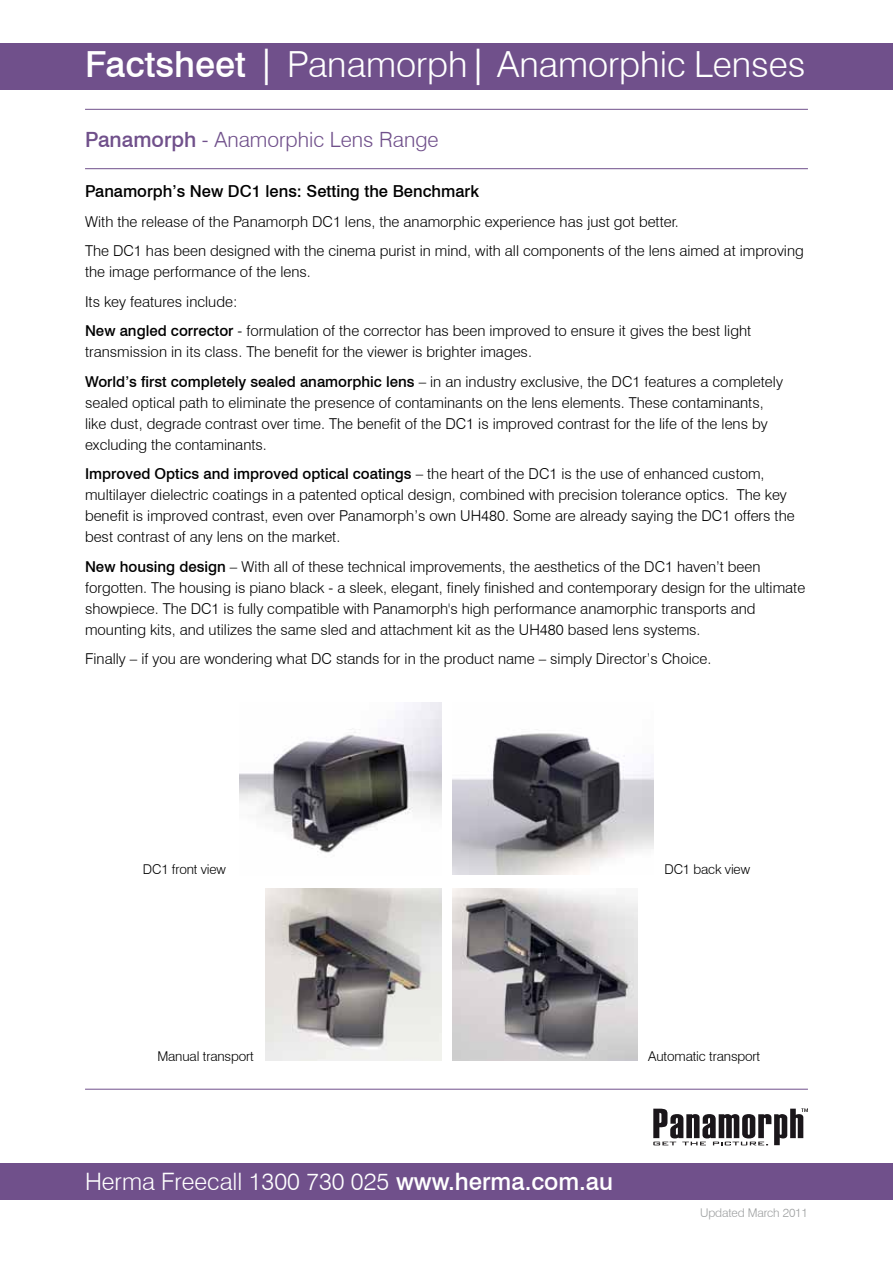
<style>
.page{position:relative;width:893px;height:1263px;background:#fff}
.page>*{position:absolute;margin:0;border:0;box-sizing:border-box;transform-origin:0 0}
.t1{font:300 36px "Swiss 721 BT";color:#fff}
.t2{font:300 24px "Swiss 721 BT";color:#fff}
.t3{font:300 21px "Swiss 721 BT";color:#70508b}
.t4{font:500 16.5px "Swiss 721 BT";color:#000}
.t5{font:300 15px/21px "Swiss 721 BT";color:#000}
.t6{font:300 13.5px "Swiss 721 BT";letter-spacing:-.01em;color:#000}
.t7{font:300 12px "Swiss 721 BT";letter-spacing:-.01em;color:#9c9e9f}
.s1{font-weight:500}
.s2{font-family:"Century Gothic";font-weight:400;font-size:30px}
</style>
<div class="page">
<div style="left:0;top:43px;width:893px;height:46px;background:#70508b"></div>
<div style="left:0;top:1163px;width:893px;height:36px;background:#70508b"></div>
<hr style="left:85px;top:109px;width:723px;height:1px;background:#70508b">
<hr style="left:85px;top:1089px;width:723px;height:1px;background:#70508b">
<svg style="left:653px;top:1108px;width:155px;height:37px"></svg>
<hr style="left:85px;top:168px;width:723px;height:1px;background:#70508b">
<img style="left:240px;top:702px;width:201px;height:151px">
<img style="left:452px;top:888px;width:185px;height:172px">
<img style="left:452px;top:733px;width:201px;height:141px">
<img style="left:265px;top:888px;width:176px;height:172px">
<h1 class="t1" style="left:85px;top:43px;width:722px"><span class="s1">Factsheet</span> <span class="s2">│</span> Panamorph<span class="s2">│</span> Anamorphic Lenses</h1>
<h3 class="t3" style="left:85px;top:127px;width:355px"><span class="s1">Panamorph</span> - Anamorphic Lens Range</h3>
<p class="t4" style="left:85px;top:181px;width:396px">Panamorph’s New DC1 lens: Setting the Benchmark</p>
<p class="t5" style="left:85px;top:206px;width:720px;line-height:29.5px">With the release of the Panamorph DC1 lens, the anamorphic experience has just got better.<br>The DC1 has been designed with the cinema purist in mind, with all components of the lens aimed at improving</p>
<p class="t5" style="left:85px;top:257px;width:668px;line-height:29.5px">the image performance of the lens.<br>Its key features include:<br><span class="s1">New angled corrector</span> - formulation of the corrector has been improved to ensure it gives the best light</p>
<p class="t5" style="left:85px;top:337px;width:699px;line-height:29.5px">transmission in its class. The benefit for the viewer is brighter images.<br><span class="s1">World’s first completely sealed anamorphic lens</span> – in an industry exclusive, the DC1 features a completely</p>
<p class="t5" style="left:85px;top:392px;width:684px">sealed optical path to eliminate the presence of contaminants on the lens elements. These contaminants, like dust, degrade contrast over time. The benefit of the DC1 is improved contrast for the life of the lens by excluding the contaminants.</p>
<p class="t5" style="left:85px;top:463px;width:711px"><span class="s1">Improved Optics and improved optical coatings</span> – the heart of the DC1 is the use of enhanced custom, multilayer dielectric coatings in a patented optical design, combined with precision tolerance optics. The key benefit is improved contrast, even over Panamorph’s own UH480. Some are already saying the DC1 offers the best contrast of any lens on the market.</p>
<p class="t5" style="left:85px;top:556px;width:722px"><span class="s1">New housing design</span> – With all of these technical improvements, the aesthetics of the DC1 haven’t been forgotten. The housing is piano black - a sleek, elegant, finely finished and contemporary design for the ultimate showpiece. The DC1 is fully compatible with Panamorph's high performance anamorphic transports and mounting kits, and utilizes the same sled and attachment kit as the UH480 based lens systems.</p>
<p class="t5" style="left:85px;top:648px;width:628px">Finally – if you are wondering what DC stands for in the product name – simply Director’s Choice.</p>
<p class="t6" style="left:143px;top:861px;width:85px">DC1 front view</p>
<p class="t6" style="left:664px;top:861px;width:87px">DC1 back view</p>
<p class="t6" style="left:157px;top:1047px;width:98px">Manual transport</p>
<p class="t6" style="left:648px;top:1047px;width:113px">Automatic transport</p>
<h2 class="t2" style="left:85px;top:1167px;width:529px">Herma Freecall 1300 730 025 <span class="s1">www.herma.com.au</span></h2>
<p class="t7" style="left:700px;top:1205px;width:109px">Updated March 2011</p>
</div>
